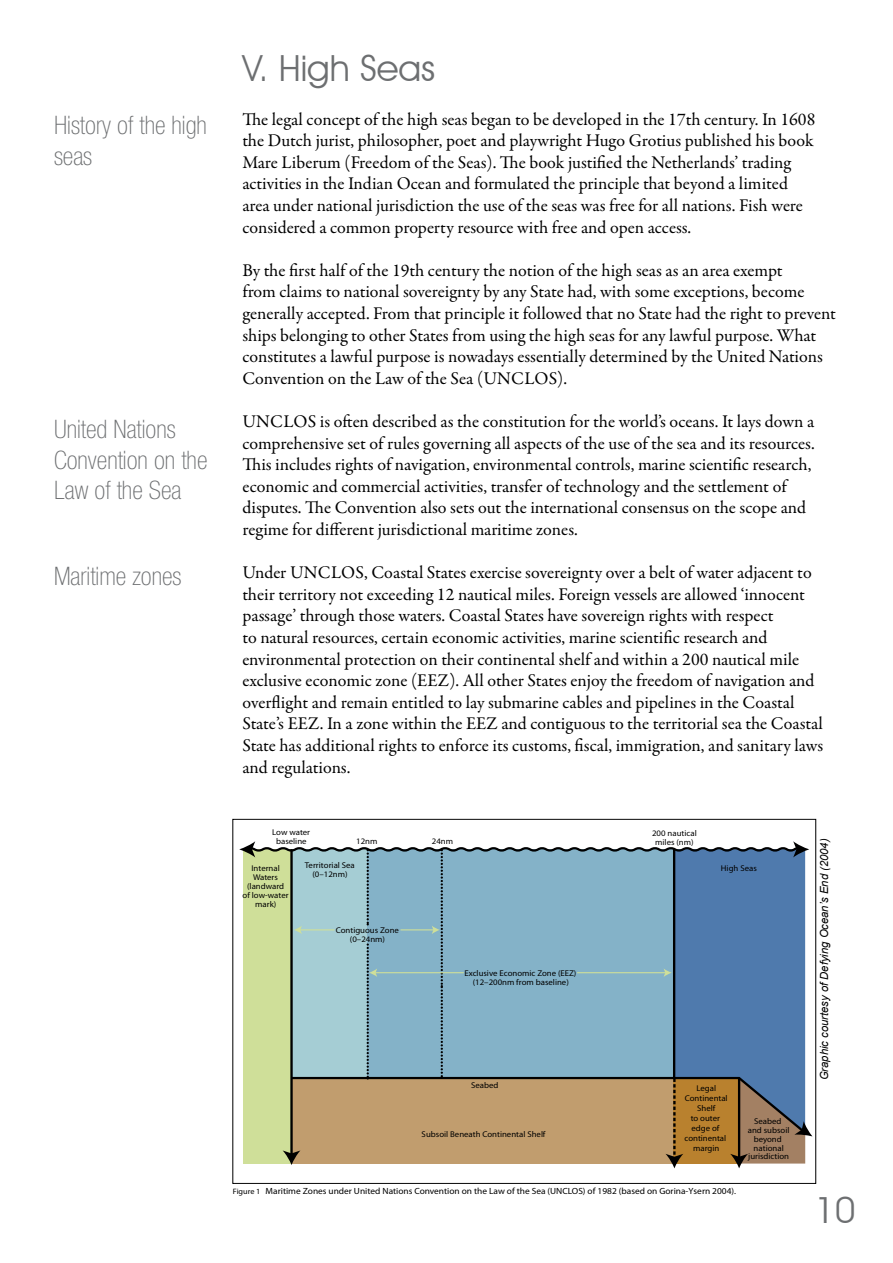
<style>
.page{position:relative;width:893px;height:1263px;background:#fff}
.page>*{position:absolute;margin:0;border:0;box-sizing:border-box;transform-origin:0 0}
.t1{font:36px "Avant Garde IT Cby BT";color:#6d6f71}
.t2{font:100 condensed 25.5px/30.6px "Helvetica Neue";color:#6d6f71}
.t3{font:18px/21.6px "Garamond Premr Pro";color:#000}
.t4{font:italic 11.25px "Arial";color:#000}
.t5{font:9px "Myriad Pro";color:#000;scale:1.05 1}
.t6{font:8.4px/9px "Myriad Pro";color:#000;text-align:center;scale:1.05 1}
.t7{font:8.4px/10.1px "Myriad";color:#000;text-align:center;scale:1.05 1}
.s1{font-size:7.8px}
</style>
<div class="page">
<svg style="left:239px;top:841px;width:573px;height:327px"></svg>
<h2 class="t2" style="left:54px;top:109px;width:154px">History of the high seas</h2>
<h2 class="t2" style="left:54px;top:414px;width:155px">United Nations<br>Convention on the<br>Law of the Sea</h2>
<h2 class="t2" style="left:54px;top:561px;width:129px">Maritime zones</h2>
<h1 class="t1" style="left:242px;top:47px;width:194px">V. High Seas</h1>
<p class="t3" style="left:242px;top:109px;width:575px">The legal concept of the high seas began to be developed in the 17th century. In 1608 the Dutch jurist, philosopher, poet and playwright Hugo Grotius published his book Mare Liberum (Freedom of the Seas). The book justified the Netherlands’ trading activities in the Indian Ocean and formulated the principle that beyond a limited area under national jurisdiction the use of the seas was free for all nations. Fish were considered a common property resource with free and open access.</p>
<p class="t3" style="left:242px;top:260px;width:595px">By the first half of the 19th century the notion of the high seas as an area exempt<br>from claims to national sovereignty by any State had, with some exceptions, become generally accepted. From that principle it followed that no State had the right to prevent ships belonging to other States from using the high seas for any lawful purpose. What constitutes a lawful purpose is nowadays essentially determined by the United Nations Convention on the Law of the Sea (UNCLOS).</p>
<p class="t3" style="left:242px;top:411px;width:574px">UNCLOS is often described as the constitution for the world’s oceans. It lays down a comprehensive set of rules governing all aspects of the use of the sea and its resources.<br>This includes rights of navigation, environmental controls, marine scientific research, economic and commercial activities, transfer of technology and the settlement of disputes. The Convention also sets out the international consensus on the scope and regime for different jurisdictional maritime zones.</p>
<p class="t3" style="left:242px;top:562px;width:582px">Under UNCLOS, Coastal States exercise sovereignty over a belt of water adjacent to their territory not exceeding 12 nautical miles. Foreign vessels are allowed ‘innocent passage’ through those waters. Coastal States have sovereign rights with respect<br>to natural resources, certain economic activities, marine scientific research and environmental protection on their continental shelf and within a 200 nautical mile exclusive economic zone (EEZ). All other States enjoy the freedom of navigation and overflight and remain entitled to lay submarine cables and pipelines in the Coastal State’s EEZ. In a zone within the EEZ and contiguous to the territorial sea the Coastal State has additional rights to enforce its customs, fiscal, immigration, and sanitary laws and regulations.</p>
<p class="t6" style="left:272px;top:828px;width:38px">Low water baseline</p>
<p class="t6" style="left:243px;top:864px;width:45px">Internal<br>Waters (landward of low-water mark)</p>
<p class="t6" style="left:305px;top:861px;width:49px">Territorial Sea (0–12nm)</p>
<p class="t6" style="left:336px;top:925px;width:62px">Contiguous Zone (0–24nm)</p>
<p class="t6" style="left:356px;top:837px;width:22px">12nm</p>
<p class="t6" style="left:432px;top:837px;width:22px">24nm</p>
<p class="t6" style="left:652px;top:828px;width:44px">200 nautical miles (nm)</p>
<p class="t6" style="left:464px;top:969px;width:108px">Exclusive Economic Zone (EEZ) (12–200nm from baseline)</p>
<p class="t6" style="left:721px;top:864px;width:36px">High Seas</p>
<p class="t6" style="left:471px;top:1080px;width:28px">Seabed</p>
<p class="t6" style="left:422px;top:1130px;width:119px">Subsoil Beneath Continental Shelf</p>
<p class="t7" style="left:684px;top:1083px;width:43px">Legal<br>Continental<br>Shelf<br>to outer edge of continental margin</p>
<p class="t5" style="left:233px;top:1185px;width:481px"><span class="s1">Figure 1</span> Maritime Zones under United Nations Convention on the Law of the Sea (UNCLOS) of 1982 (based on Gorina-Ysern 2004).</p>
<p class="t6" style="left:748px;top:1116px;width:41px">Seabed and subsoil beyond national jurisdiction</p>
<p class="t4" style="left:817px;top:1080px;width:244px;rotate:-90deg">Graphic courtesy of Defying Ocean’s End (2004)</p>
<h1 class="t1" style="left:815px;top:1188px;width:42px">1 0</h1>
</div>
